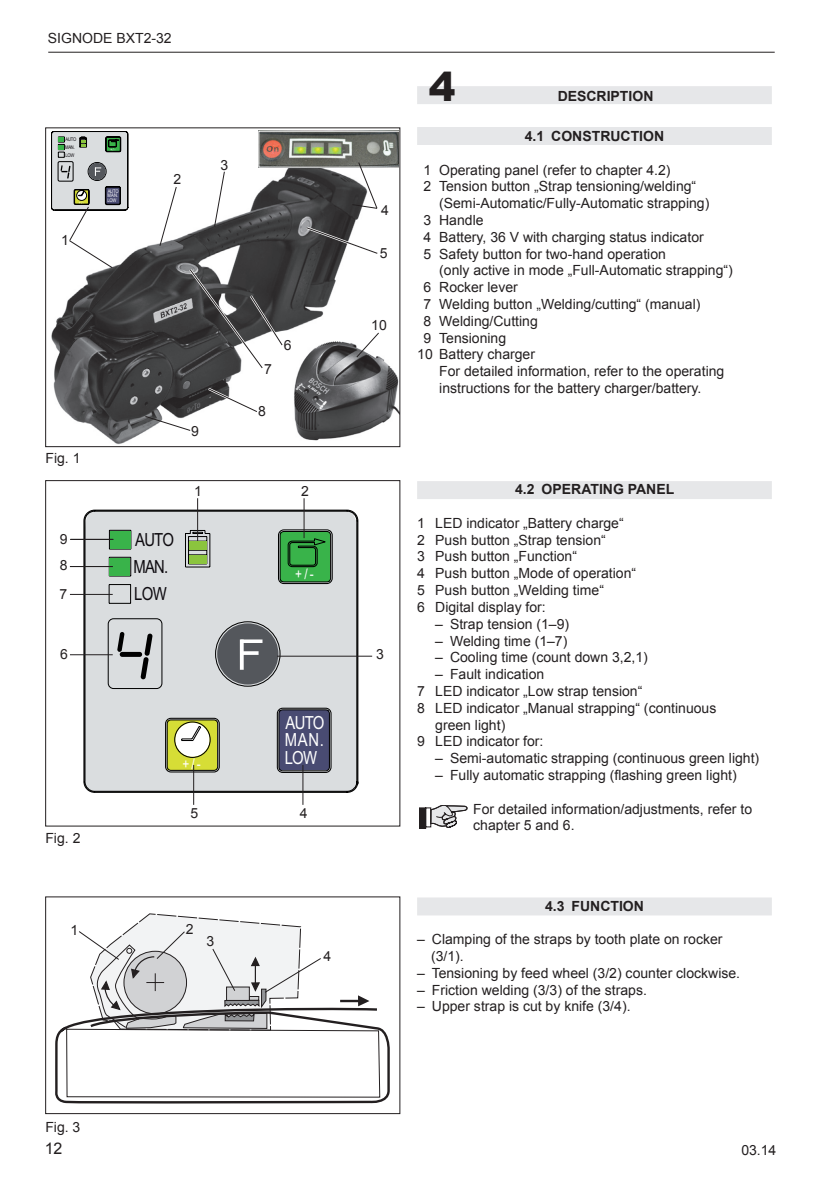
<style>
.page{position:relative;width:840px;height:1191px;background:#fff}
.page>*{position:absolute;margin:0;border:0;box-sizing:border-box;transform-origin:0 0}
.t1{font:900 40px "Arial";color:#231f20}
.t2{font:18px/27px "Arial Narrow";letter-spacing:-.04em;color:#0e0b10}
.t3{font:18px/17.4px "Arial Narrow";letter-spacing:-.04em;color:#fff;text-align:justify}
.t4{font:16px "Arial";color:#231f20}
.t5{font:14.4px "Arial Narrow";color:#fff}
.t6{font:14px/16.8px "Arial";color:#231f20}
.t7{font:700 14px "Arial";color:#231f20}
.t8{font:5px/7.6px "Arial Narrow";letter-spacing:-.04em;color:#0e0b10}
.t9{font:5px/4.8px "Arial Narrow";letter-spacing:-.04em;color:#fff;text-align:justify}
.t10{font:4px "Arial Narrow";color:#fff}
</style>
<div class="page">
<hr style="left:48px;top:52px;width:726px;height:1px;background:#231f20">
<img style="left:51px;top:162px;width:311px;height:283px">
<div style="left:83px;top:510px;width:275px;height:283px;background:#dadddf"></div>
<div style="left:215px;top:621px;width:65px;height:65px;border:1px solid #000;border-radius:50%"></div>
<div style="left:217px;top:623px;width:61px;height:61px;background:#54575c;border-radius:50%"></div>
<svg style="left:185px;top:530px;width:25px;height:37px"></svg>
<div style="left:188px;top:555px;width:18px;height:9px;background:#8bc43e"></div>
<div style="left:188px;top:541px;width:18px;height:9px;background:#8bc43e"></div>
<svg style="left:109px;top:530px;width:22px;height:20px"></svg>
<div style="left:110px;top:531px;width:20px;height:17px;background:#39b34a"></div>
<svg style="left:109px;top:557px;width:22px;height:19px"></svg>
<svg style="left:164px;top:717px;width:56px;height:56px"></svg>
<svg style="left:109px;top:584px;width:22px;height:20px"></svg>
<svg style="left:277px;top:529px;width:56px;height:55px;background:#388f45"></svg>
<svg style="left:140px;top:633px;width:12px;height:46px"></svg>
<svg style="left:117px;top:632px;width:7px;height:20px"></svg>
<div style="left:120px;top:652px;width:22px;height:5px;background:#000;border-radius:2px"></div>
<svg style="left:276px;top:707px;width:56px;height:66px;background:#4b4d6c"></svg>
<hr style="left:240px;top:639px;width:3px;height:31px;background:#fff">
<svg style="left:240px;top:639px;width:22px;height:4px"></svg>
<svg style="left:243px;top:651px;width:15px;height:4px"></svg>
<div style="left:110px;top:558px;width:20px;height:17px;background:#39b34a"></div>
<svg style="left:83px;top:781px;width:12px;height:12px"></svg>
<div style="left:417px;top:897px;width:354px;height:18px;background:#e6e7e9;border:2px solid #e6e7e9"></div>
<div style="left:417px;top:481px;width:354px;height:18px;background:#e6e7e9"></div>
<div style="left:45px;top:480px;width:355px;height:346px;border:1px solid #231f20"></div>
<div style="left:417px;top:127px;width:354px;height:18px;background:#e6e7e9"></div>
<div style="left:417px;top:86px;width:354px;height:18px;background:#e6e7e9"></div>
<hr style="left:197px;top:498px;width:1px;height:43px;background:#231f20">
<hr style="left:303px;top:498px;width:1px;height:40px;background:#231f20">
<hr style="left:277px;top:656px;width:95px;height:1px;background:#231f20">
<hr style="left:193px;top:765px;width:1px;height:40px;background:#231f20">
<hr style="left:70px;top:654px;width:43px;height:1px;background:#231f20">
<svg style="left:55px;top:913px;width:334px;height:190px"></svg>
<svg style="left:159px;top:186px;width:18px;height:60px"></svg>
<svg style="left:214px;top:171px;width:11px;height:56px"></svg>
<svg style="left:145px;top:416px;width:46px;height:15px"></svg>
<svg style="left:419px;top:805px;width:48px;height:23px"></svg>
<img style="left:260px;top:133px;width:138px;height:33px">
<div style="left:258px;top:131px;width:142px;height:37px;border:1px solid #fff"></div>
<svg style="left:351px;top:162px;width:26px;height:47px"></svg>
<svg style="left:51px;top:131px;width:77px;height:137px"></svg>
<hr style="left:302px;top:765px;width:1px;height:40px;background:#231f20">
<hr style="left:70px;top:566px;width:43px;height:1px;background:#231f20">
<hr style="left:70px;top:594px;width:43px;height:1px;background:#231f20">
<hr style="left:70px;top:539px;width:43px;height:1px;background:#231f20">
<img style="left:292px;top:341px;width:106px;height:99px">
<svg style="left:356px;top:332px;width:23px;height:26px"></svg>
<div style="left:45px;top:128px;width:355px;height:319px;border:1px solid #231f20"></div>
<svg style="left:187px;top:266px;width:96px;height:103px"></svg>
<svg style="left:303px;top:225px;width:75px;height:31px"></svg>
<svg style="left:205px;top:385px;width:55px;height:30px"></svg>
<p class="t6" style="left:48px;top:30px;width:125px">SIGNODE BXT2-32</p>
<p class="t8" style="left:65px;top:136px;width:13px">AUTO<br>MAN.<br>LOW</p>
<p class="t6" style="left:61px;top:232px;width:9px">1</p>
<p class="t10" style="left:79px;top:199px;width:7px">+ / -</p>
<p class="t10" style="left:110px;top:146px;width:7px">+ / -</p>
<p class="t9" style="left:107px;top:188px;width:13px">AUTO MAN.<br>LOW</p>
<p class="t6" style="left:173px;top:171px;width:9px">2</p>
<p class="t6" style="left:220px;top:156px;width:9px">3</p>
<p class="t6" style="left:45px;top:450px;width:37px">Fig. 1</p>
<p class="t6" style="left:60px;top:530px;width:9px">9</p>
<p class="t6" style="left:60px;top:557px;width:9px">8</p>
<p class="t6" style="left:59px;top:585px;width:9px">7</p>
<p class="t6" style="left:60px;top:646px;width:9px">6</p>
<p class="t6" style="left:45px;top:830px;width:37px">Fig. 2</p>
<p class="t6" style="left:191px;top:423px;width:9px">9</p>
<p class="t6" style="left:264px;top:361px;width:9px">7</p>
<p class="t6" style="left:258px;top:403px;width:9px">8</p>
<p class="t6" style="left:283px;top:337px;width:9px">6</p>
<p class="t2" style="left:133px;top:526px;width:42px">AUTO<br>MAN.<br>LOW</p>
<p class="t6" style="left:194px;top:483px;width:9px">1</p>
<p class="t6" style="left:301px;top:483px;width:9px">2</p>
<p class="t5" style="left:295px;top:563px;width:20px">+ / -</p>
<p class="t5" style="left:182px;top:753px;width:20px">+ / -</p>
<p class="t6" style="left:190px;top:804px;width:9px">5</p>
<p class="t3" style="left:284px;top:713px;width:41px">AUTO MAN.<br>LOW</p>
<p class="t6" style="left:299px;top:804px;width:9px">4</p>
<p class="t6" style="left:70px;top:922px;width:9px">1</p>
<p class="t6" style="left:186px;top:921px;width:9px">2</p>
<p class="t6" style="left:206px;top:932px;width:9px">3</p>
<p class="t6" style="left:323px;top:948px;width:9px">4</p>
<p class="t6" style="left:381px;top:202px;width:9px">4</p>
<p class="t6" style="left:379px;top:245px;width:9px">5</p>
<p class="t6" style="left:371px;top:317px;width:17px">10</p>
<h1 class="t1" style="left:428px;top:57px;width:28px">4</h1>
<p class="t7" style="left:557px;top:86px;width:97px">DESCRIPTION</p>
<p class="t7" style="left:524px;top:127px;width:141px">4.1 CONSTRUCTION</p>
<p class="t6" style="left:423px;top:161px;width:248px">1 Operating panel (refer to chapter 4.2)</p>
<p class="t6" style="left:423px;top:178px;width:274px">2 Tension button „Strap tensioning/welding“</p>
<p class="t6" style="left:439px;top:195px;width:271px">(Semi-Automatic/Fully-Automatic strapping)</p>
<p class="t6" style="left:423px;top:212px;width:62px">3 Handle</p>
<p class="t6" style="left:423px;top:228px;width:282px">4 Battery, 36 V with charging status indicator</p>
<p class="t6" style="left:423px;top:245px;width:244px">5 Safety button for two-hand operation</p>
<p class="t6" style="left:439px;top:262px;width:295px">(only active in mode „Full-Automatic strapping“)</p>
<p class="t6" style="left:423px;top:279px;width:96px">6 Rocker lever</p>
<p class="t6" style="left:423px;top:296px;width:278px">7 Welding button „Welding/cutting“ (manual)</p>
<p class="t6" style="left:423px;top:312px;width:116px">8 Welding/Cutting</p>
<p class="t6" style="left:423px;top:329px;width:84px">9 Tensioning</p>
<p class="t6" style="left:417px;top:346px;width:119px">10 Battery charger</p>
<p class="t6" style="left:439px;top:363px;width:286px">For detailed information, refer to the operating</p>
<p class="t6" style="left:439px;top:380px;width:263px">instructions for the battery charger/battery.</p>
<p class="t6" style="left:376px;top:646px;width:9px">3</p>
<p class="t7" style="left:515px;top:480px;width:160px">4.2 OPERATING PANEL</p>
<p class="t6" style="left:417px;top:514px;width:220px">1 LED indicator „Battery charge“<br>2 Push button „Strap tension“<br>3 Push button „Function“<br>4 Push button „Mode of operation“<br>5 Push button „Welding time“<br>6 Digital display for:</p>
<p class="t6" style="left:435px;top:615px;width:135px">– Strap tension (1–9)</p>
<p class="t6" style="left:435px;top:632px;width:134px">– Welding time (1–7)</p>
<p class="t6" style="left:435px;top:649px;width:214px">– Cooling time (count down 3,2,1)</p>
<p class="t6" style="left:435px;top:666px;width:110px">– Fault indication</p>
<p class="t6" style="left:417px;top:682px;width:226px">7 LED indicator „Low strap tension“</p>
<p class="t6" style="left:417px;top:699px;width:300px">8 LED indicator „Manual strapping“ (continuous</p>
<p class="t6" style="left:435px;top:716px;width:72px">green light)</p>
<p class="t6" style="left:417px;top:733px;width:128px">9 LED indicator for:</p>
<p class="t6" style="left:435px;top:750px;width:325px">– Semi-automatic strapping (continuous green light)</p>
<p class="t6" style="left:435px;top:766px;width:303px">– Fully automatic strapping (flashing green light)</p>
<p class="t6" style="left:473px;top:800px;width:280px">For detailed information/adjustments, refer to chapter 5 and 6.</p>
<p class="t7" style="left:544px;top:896px;width:100px">4.3 FUNCTION</p>
<p class="t6" style="left:431px;top:931px;width:293px;text-indent:-14px">– Clamping of the straps by tooth plate on rocker (3/1).</p>
<p class="t6" style="left:417px;top:964px;width:324px">– Tensioning by feed wheel (3/2) counter clockwise.</p>
<p class="t6" style="left:417px;top:981px;width:231px">– Friction welding (3/3) of the straps.</p>
<p class="t6" style="left:417px;top:998px;width:215px">– Upper strap is cut by knife (3/4).</p>
<p class="t6" style="left:45px;top:1119px;width:37px">Fig. 3</p>
<p class="t4" style="left:45px;top:1138px;width:19px">12</p>
<p class="t6" style="left:741px;top:1141px;width:37px">03.14</p>
</div>
